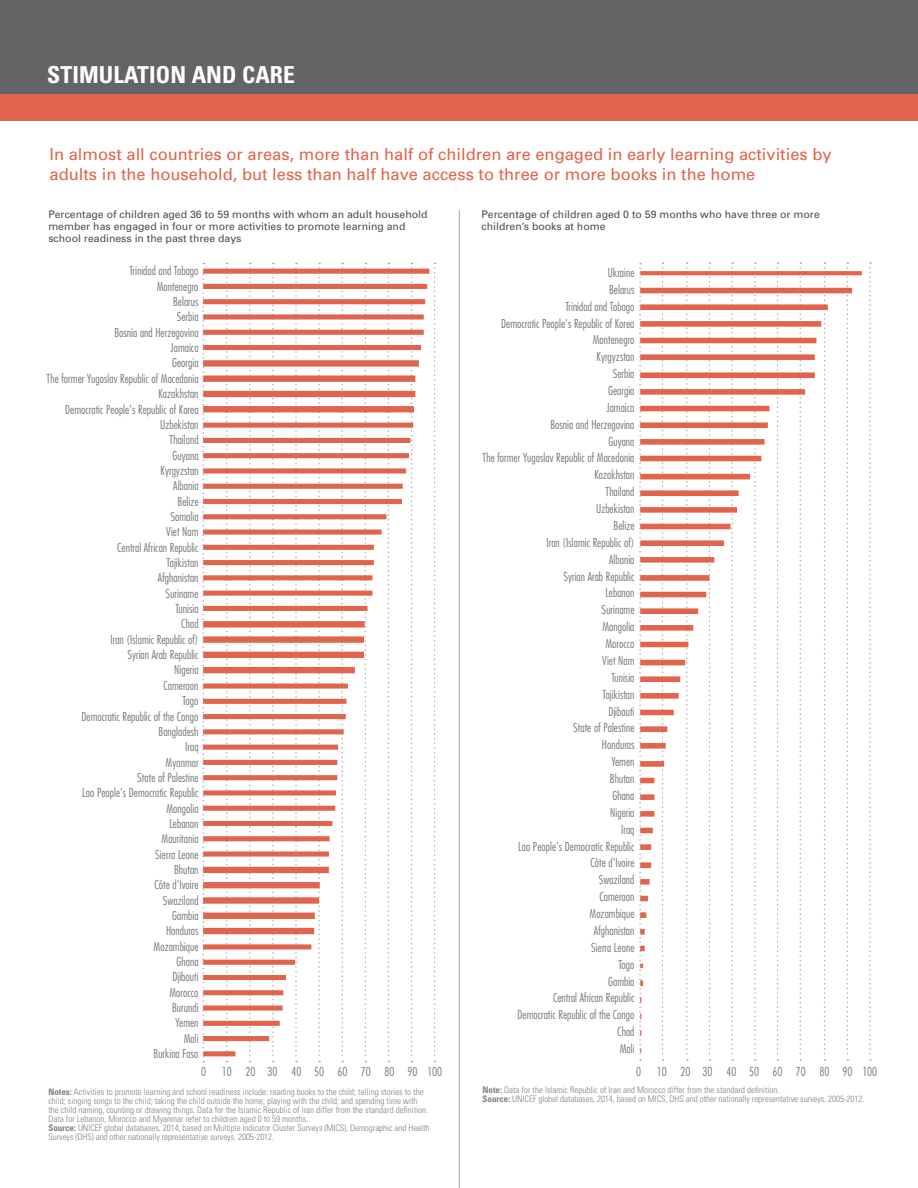
<style>
.page{position:relative;width:918px;height:1188px;background:#fff}
.page>*{position:absolute;margin:0;border:0;box-sizing:border-box;transform-origin:0 0}
.t1{font:700 condensed 23.4px "Univers";letter-spacing:.005em;color:#fff}
.t2{font:16.5px/19.5px "Univers";color:#e1644c}
.t3{font:300 condensed 12px/15.3px "Futura Std";letter-spacing:.005em;color:#77787b;text-align:right}
.t4{font:10.5px/12px "Univers";color:#4d4d4f}
.t5{font:300 condensed 9px/9px "Univers";color:#808285}
.s1{font-weight:700}
</style>
<div class="page">
<div style="left:0;top:0;width:918px;height:108px;background:#636466"></div>
<div style="left:0;top:94px;width:918px;height:28px;background:#e1644c"></div>
<hr style="left:459px;top:210px;width:1px;height:978px;background:#a7a9ac">
<svg style="left:434px;top:263px;width:2px;height:799px"></svg>
<svg style="left:411px;top:263px;width:2px;height:799px"></svg>
<svg style="left:249px;top:263px;width:2px;height:799px"></svg>
<svg style="left:226px;top:263px;width:2px;height:799px"></svg>
<svg style="left:204px;top:269px;width:225px;height:787px"></svg>
<svg style="left:202px;top:263px;width:2px;height:799px"></svg>
<svg style="left:869px;top:262px;width:2px;height:799px"></svg>
<svg style="left:824px;top:262px;width:2px;height:799px"></svg>
<svg style="left:777px;top:262px;width:2px;height:799px"></svg>
<svg style="left:754px;top:262px;width:2px;height:799px"></svg>
<svg style="left:731px;top:262px;width:2px;height:799px"></svg>
<svg style="left:686px;top:262px;width:2px;height:799px"></svg>
<svg style="left:641px;top:271px;width:221px;height:782px"></svg>
<svg style="left:639px;top:263px;width:2px;height:798px"></svg>
<h1 class="t1" style="left:47px;top:60px;width:249px">STIMULATION AND CARE</h1>
<h2 class="t2" style="left:50px;top:144px;width:784px">In almost all countries or areas, more than half of children are engaged in early learning activities by adults in the household, but less than half have access to three or more books in the home</h2>
<p class="t4" style="left:48px;top:209px;width:381px">Percentage of children aged 36 to 59 months with whom an adult household member has engaged in four or more activities to promote learning and school readiness in the past three days</p>
<p class="t4" style="left:482px;top:208px;width:340px">Percentage of children aged 0 to 59 months who have three or more children’s books at home</p>
<p class="t3" style="left:47px;top:263px;width:153px">Trinidad and Tobago<br>Montenegro<br>Belarus<br>Serbia<br>Bosnia and Herzegovina<br>Jamaica<br>Georgia<br>The former Yugoslav Republic of Macedonia<br>Kazakhstan<br>Democratic People's Republic of Korea<br>Uzbekistan<br>Thailand<br>Guyana<br>Kyrgyzstan<br>Albania<br>Belize<br>Somalia<br>Viet Nam<br>Central African Republic<br>Tajikistan<br>Afghanistan<br>Suriname<br>Tunisia<br>Chad<br>Iran (Islamic Republic of)<br>Syrian Arab Republic<br>Nigeria<br>Cameroon<br>Togo<br>Democratic Republic of the Congo<br>Bangladesh<br>Iraq<br>Myanmar<br>State of Palestine<br>Lao People's Democratic Republic<br>Mongolia<br>Lebanon<br>Mauritania<br>Sierra Leone<br>Bhutan<br>Côte d'Ivoire<br>Swaziland<br>Gambia<br>Honduras<br>Mozambique<br>Ghana<br>Djibouti<br>Morocco<br>Burundi<br>Yemen<br>Mali<br>Burkina Faso</p>
<p class="t3" style="left:483px;top:264px;width:153px;line-height:16.8px">Ukraine<br>Belarus<br>Trinidad and Tobago<br>Democratic People's Republic of Korea<br>Montenegro<br>Kyrgyzstan<br>Serbia<br>Georgia<br>Jamaica<br>Bosnia and Herzegovina<br>Guyana<br>The former Yugoslav Republic of Macedonia<br>Kazakhstan<br>Thailand<br>Uzbekistan<br>Belize<br>Iran (Islamic Republic of)<br>Albania<br>Syrian Arab Republic<br>Lebanon<br>Suriname<br>Mongolia<br>Morocco<br>Viet Nam<br>Tunisia<br>Tajikistan<br>Djibouti<br>State of Palestine<br>Honduras<br>Yemen<br>Bhutan<br>Ghana<br>Nigeria<br>Iraq<br>Lao People's Democratic Republic<br>Côte d'Ivoire<br>Swaziland<br>Cameroon<br>Mozambique<br>Afghanistan<br>Sierra Leone<br>Togo<br>Gambia<br>Central African Republic<br>Democratic Republic of the Congo<br>Chad<br>Mali</p>
<p class="t3" style="left:201px;top:1064px;width:6px">0</p>
<p class="t3" style="left:222px;top:1064px;width:222px">10 20 30 40 50 60 70 80 90 100</p>
<p class="t3" style="left:636px;top:1064px;width:6px">0</p>
<p class="t3" style="left:657px;top:1064px;width:222px">10 20 30 40 50 60 70 80 90 100</p>
<p class="t5" style="left:48px;top:1087px;width:383px"><span class="s1">Notes:</span> Activities to promote learning and school readiness include: reading books to the child; telling stories to the child; singing songs to the child; taking the child outside the home; playing with the child; and spending time with the child naming, counting or drawing things. Data for the Islamic Republic of Iran differ from the standard definition.<br>Data for Lebanon, Morocco and Myanmar refer to children aged 0 to 59 months.<br><span class="s1">Source:</span> UNICEF global databases, 2014, based on Multiple Indicator Cluster Surveys (MICS), Demographic and Health Surveys (DHS) and other nationally representative surveys, 2005-2012.</p>
<p class="t5" style="left:483px;top:1086px;width:383px"><span class="s1">Note:</span> Data for the Islamic Republic of Iran and Morocco differ from the standard definition.<br><span class="s1">Source:</span> UNICEF global databases, 2014, based on MICS, DHS and other nationally representative surveys, 2005-2012.</p>
</div>
